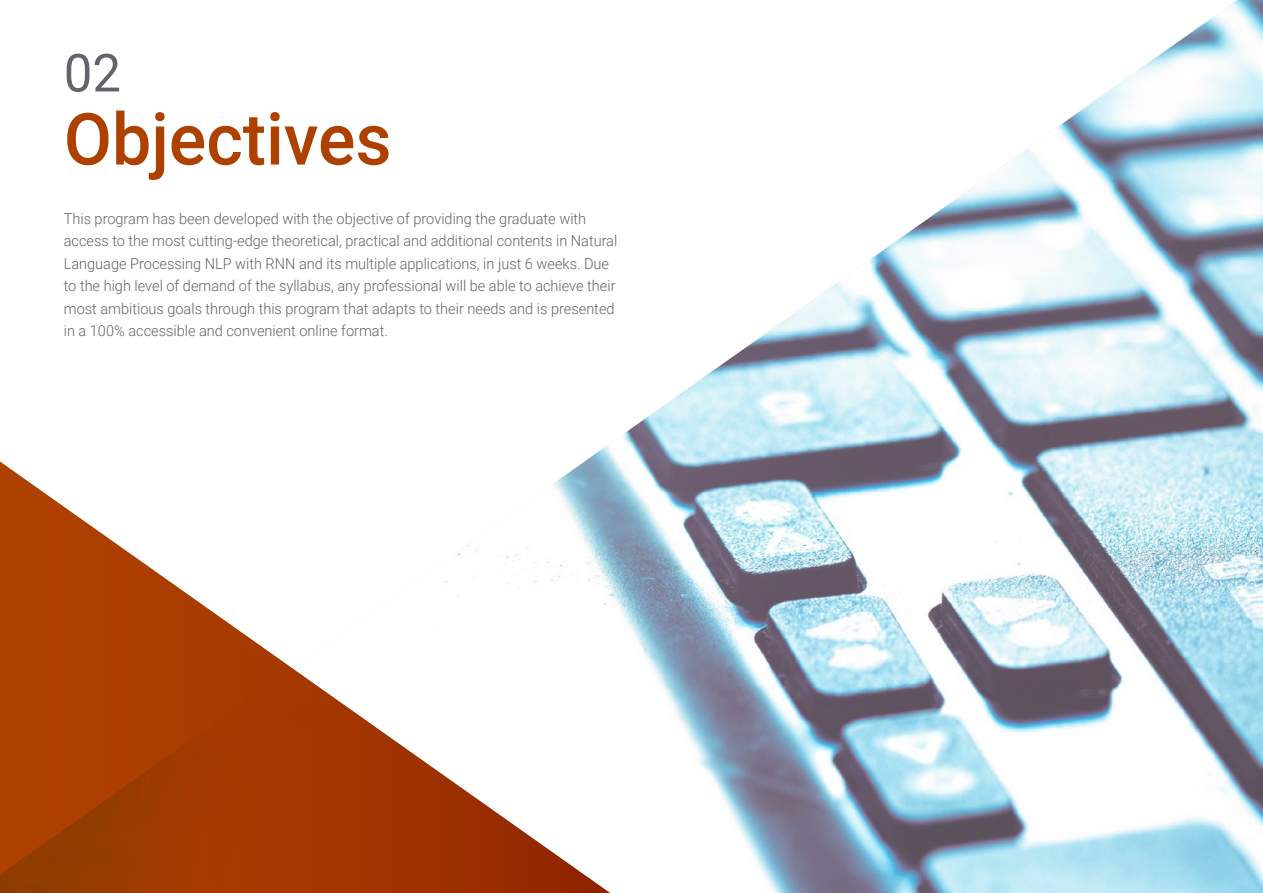
<style>
.page{position:relative;width:1263px;height:893px;background:#fff}
.page>*{position:absolute;margin:0;border:0;box-sizing:border-box;transform-origin:0 0}
.t1{font:500 72px "Roboto";color:#ae4000}
.t2{font:52.5px "Roboto";color:#61646a}
.t3{font:300 15px/22.5px "Roboto";color:#61646a}
</style>
<div class="page">
<img style="left:607px;top:0;width:656px;height:893px">
<svg style="left:0;top:446px;width:640px;height:447px"></svg>
<h2 class="t2" style="left:64px;top:36px;width:59px">02</h2>
<h1 class="t1" style="left:64px;top:89px;width:329px">Objectives</h1>
<p class="t3" style="left:64px;top:207px;width:555px">This program has been developed with the objective of providing the graduate with access to the most cutting-edge theoretical, practical and additional contents in Natural Language Processing NLP with RNN and its multiple applications, in just 6 weeks. Due to the high level of demand of the syllabus, any professional will be able to achieve their most ambitious goals through this program that adapts to their needs and is presented in a 100% accessible and convenient online format.</p>
</div>
